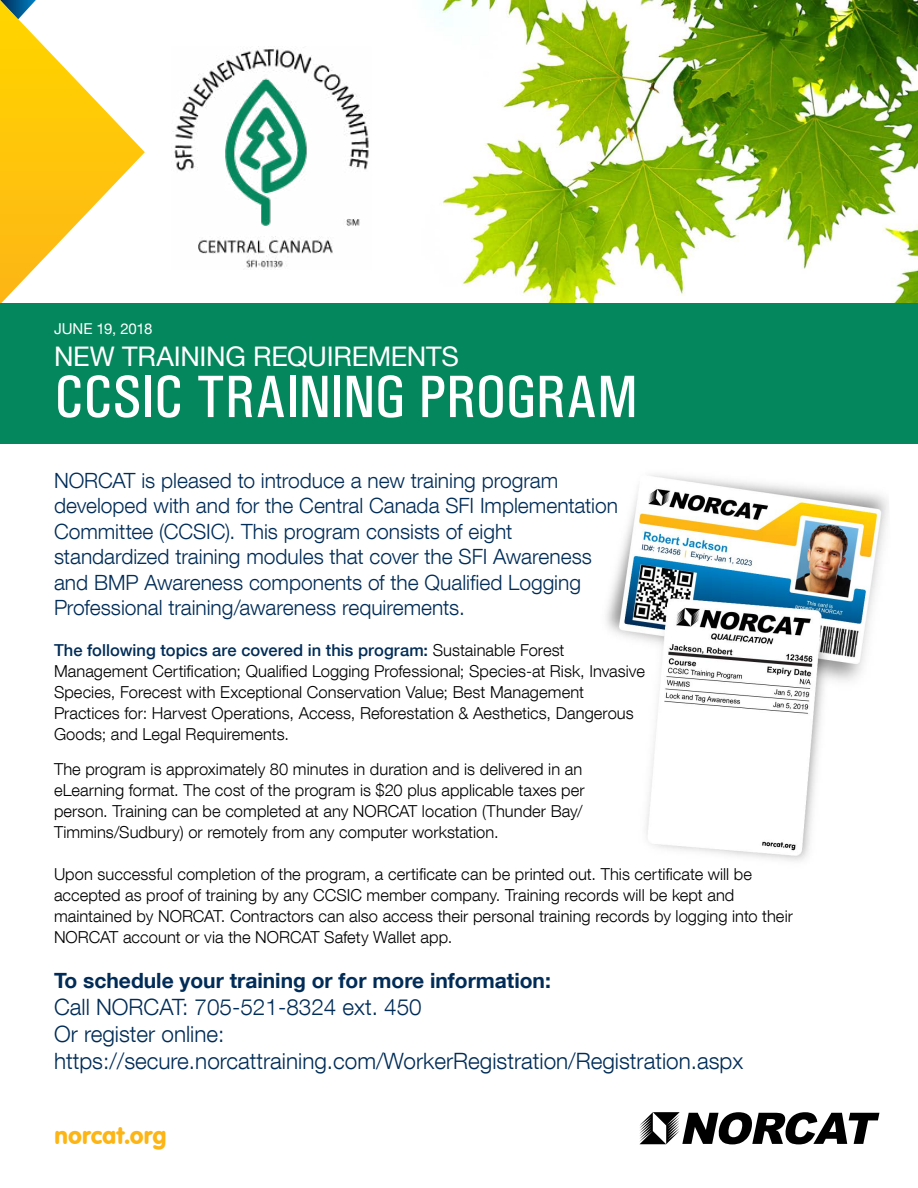
<style>
.page{position:relative;width:918px;height:1188px;background:#fff}
.page>*{position:absolute;margin:0;border:0;box-sizing:border-box;transform-origin:0 0}
.t1{font:60px "Univers Condensed";letter-spacing:-.01em;color:#fff}
.t2{font:27px "Helvetica Neue LT Com";letter-spacing:-.01em;color:#fff}
.t3{font:24px "VAG Rounded BT";letter-spacing:-.005em;color:#fcb515}
.t4{font:300 22.5px/27px "Helvetica Neue LT Com";color:#002c57}
.t5{font:300 21px/25.5px "Helvetica Neue LT Com";color:#002c57}
.t6{font:700 21px "Helvetica Neue LT Com";color:#002c57}
.t7{font:300 16.5px/21px "Helvetica Neue LT Com";letter-spacing:.005em;color:#000}
.t8{font:15px "Helvetica Neue LT Com";letter-spacing:-.015em;color:#fff}
.s1{font-weight:500;color:#002c57}
</style>
<div class="page">
<img style="left:202px;top:0;width:716px;height:304px">
<svg style="left:0;top:0;width:145px;height:304px"></svg>
<div style="left:1px;top:304px;width:917px;height:140px;background:#05875d"></div>
<img style="left:606px;top:474px;width:282px;height:387px">
<svg style="left:639px;top:1112px;width:240px;height:32px"></svg>
<img style="left:172px;top:46px;width:199px;height:223px">
<p class="t8" style="left:54px;top:319px;width:100px">JUNE 19, 2018</p>
<p class="t2" style="left:54px;top:340px;width:406px">NEW TRAINING REQUIREMENTS</p>
<p class="t1" style="left:54px;top:361px;width:586px">CCSIC TRAINING PROGRAM</p>
<p class="t5" style="left:54px;top:467px;width:565px">NORCAT is pleased to introduce a new training program developed with and for the Central Canada SFI Implementation Committee (CCSIC). This program consists of eight standardized training modules that cover the SFI Awareness and BMP Awareness components of the Qualified Logging Professional training/awareness requirements.</p>
<p class="t7" style="left:54px;top:639px;width:592px"><span class="s1">The following topics are covered in this program:</span> Sustainable Forest Management Certification; Qualified Logging Professional; Species-at Risk, Invasive Species, Forecest with Exceptional Conservation Value; Best Management Practices for: Harvest Operations, Access, Reforestation &amp; Aesthetics, Dangerous Goods; and Legal Requirements.</p>
<p class="t7" style="left:54px;top:758px;width:532px">The program is approximately 80 minutes in duration and is delivered in an eLearning format. The cost of the program is $20 plus applicable taxes per person. Training can be completed at any NORCAT location (Thunder Bay/ Timmins/Sudbury) or remotely from any computer workstation.</p>
<p class="t7" style="left:54px;top:863px;width:740px">Upon successful completion of the program, a certificate can be printed out. This certificate will be accepted as proof of training by any CCSIC member company. Training records will be kept and maintained by NORCAT. Contractors can also access their personal training records by logging into their NORCAT account or via the NORCAT Safety Wallet app.</p>
<p class="t6" style="left:54px;top:967px;width:498px">To schedule your training or for more information:</p>
<p class="t4" style="left:54px;top:993px;width:691px">Call NORCAT: 705-521-8324 ext. 450<br>Or register online: https://secure.norcattraining.com/WorkerRegistration/Registration.aspx</p>
<p class="t3" style="left:54px;top:1121px;width:114px">norcat.org</p>
</div>
